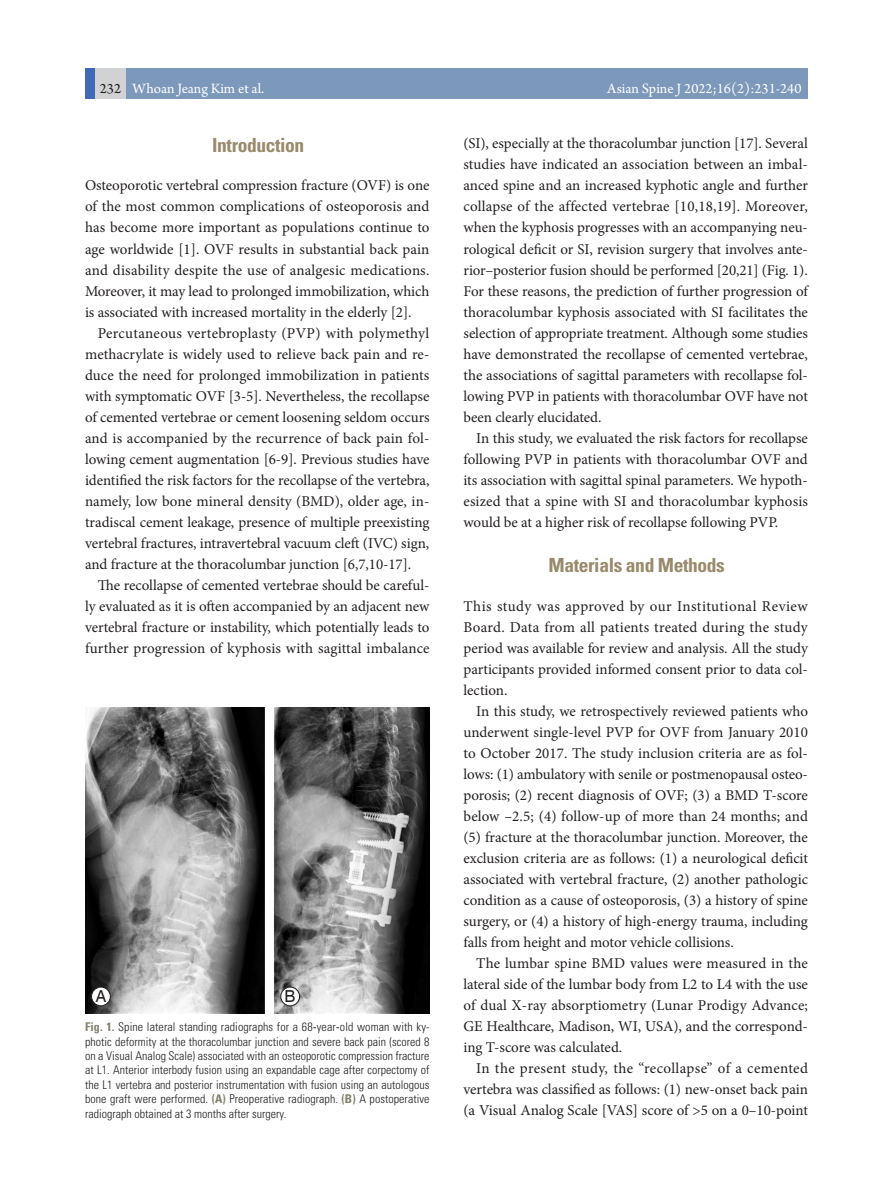
<style>
.page{position:relative;width:893px;height:1191px;background:#fff}
.page>*{position:absolute;margin:0;border:0;box-sizing:border-box;transform-origin:0 0}
.본문_대제목{font:700 condensed 19.5px "Univers LT Std";letter-spacing:-.02em;color:#998a6b}
.t1{font:16.5px "Helvetica";color:#231f20}
.본문_내용{font:15px/21px "Minion Pro";letter-spacing:-.005em;color:#231f20;text-align:justify}
.본문_내용_첫문단{font:15px/21px "Minion Pro";letter-spacing:-.005em;color:#231f20;text-align:justify}
.t2{font:15px "Arno Pro";color:#fff}
.t3{font:15px "Arno Pro";color:#231f20}
.표_그림설명{font:300 condensed 12px/14.4px "Univers LT Std";color:#231f20;text-align:justify}
.s1{font-weight:700;color:#82806e}
.s2{font-weight:400}
</style>
<div class="page">
<div style="left:85px;top:68px;width:58px;height:31px;background:#d1d2d4"></div>
<div style="left:126px;top:68px;width:682px;height:31px;background:#7c98bb"></div>
<div style="left:85px;top:68px;width:10px;height:31px;background:#406ab4"></div>
<img style="left:85px;top:707px;width:345px;height:306px">
<div style="left:92px;top:987px;width:18px;height:18px;background:#fff;border-radius:50%"></div>
<div style="left:91px;top:987px;width:20px;height:19px;border:1px solid #231f20;border-radius:50%"></div>
<div style="left:281px;top:987px;width:19px;height:18px;background:#fff;border-radius:50%"></div>
<div style="left:281px;top:987px;width:19px;height:19px;border:1px solid #231f20;border-radius:50%"></div>
<p class="t3" style="left:100px;top:80px;width:23px">232</p>
<p class="t2" style="left:133px;top:80px;width:133px">Whoan Jeang Kim et al.</p>
<p class="t2" style="left:607px;top:80px;width:196px">Asian Spine J 2022;16(2):231-240</p>
<p class="본문_대제목" style="left:212px;top:133px;width:94px">Introduction</p>
<p class="본문_내용_첫문단" style="left:85px;top:175px;width:346px">Osteoporotic vertebral compression fracture (OVF) is one of the most common complications of osteoporosis and has become more important as populations continue to age worldwide [1]. OVF results in substantial back pain and disability despite the use of analgesic medications.<br>Moreover, it may lead to prolonged immobilization, which is associated with increased mortality in the elderly [2].</p>
<p class="본문_내용" style="left:85px;top:322px;width:346px;text-indent:13px">Percutaneous vertebroplasty (PVP) with polymethyl methacrylate is widely used to relieve back pain and re&shy;duce the need for prolonged immobilization in patients with symptomatic OVF [3-5]. Nevertheless, the recollapse of cemented vertebrae or cement loosening seldom occurs and is accompanied by the recurrence of back pain fol&shy;lowing cement augmentation [6-9]. Previous studies have identified the risk factors for the recollapse of the vertebra, namely, low bone mineral density (BMD), older age, in&shy;tradiscal cement leakage, presence of multiple preexisting vertebral fractures, intravertebral vacuum cleft (IVC) sign, and fracture at the thoracolumbar junction [6,7,10-17].</p>
<p class="본문_내용" style="left:85px;top:574px;width:346px;text-indent:13px">The recollapse of cemented vertebrae should be careful&shy;ly evaluated as it is often accompanied by an adjacent new vertebral fracture or instability, which potentially leads to further progression of kyphosis with sagittal imbalance</p>
<p class="t1" style="left:95px;top:987px;width:13px">A</p>
<p class="t1" style="left:285px;top:987px;width:13px">B</p>
<p class="표_그림설명" style="left:85px;top:1019px;width:346px"><span class="s1">Fig. 1.</span> Spine lateral standing radiographs for a 68<span class="s2">-</span>year<span class="s2">-</span>old woman with ky&shy;photic deformity at the thoracolumbar junction and severe back pain (scored 8 on a Visual Analog Scale) associated with an osteoporotic compression fracture at L1. Anterior interbody fusion using an expandable cage after corpectomy of the L1 vertebra and posterior instrumentation with fusion using an autologous bone graft were performed. <span class="s1">(A)</span> Preoperative radiograph. <span class="s1">(B)</span> A postoperative radiograph obtained at 3 months after surgery.</p>
<p class="본문_내용" style="left:463px;top:133px;width:346px">(SI), especially at the thoracolumbar junction [17]. Several studies have indicated an association between an imbal&shy;anced spine and an increased kyphotic angle and further collapse of the affected vertebrae [10,18,19]. Moreover, when the kyphosis progresses with an accompanying neu&shy;rological deficit or SI, revision surgery that involves ante&shy;rior–posterior fusion should be performed [20,21] (Fig. 1).<br>For these reasons, the prediction of further progression of thoracolumbar kyphosis associated with SI facilitates the selection of appropriate treatment. Although some studies have demonstrated the recollapse of cemented vertebrae, the associations of sagittal parameters with recollapse fol&shy;lowing PVP in patients with thoracolumbar OVF have not been clearly elucidated.</p>
<p class="본문_내용" style="left:463px;top:427px;width:346px;text-indent:13px">In this study, we evaluated the risk factors for recollapse following PVP in patients with thoracolumbar OVF and its association with sagittal spinal parameters. We hypoth&shy;esized that a spine with SI and thoracolumbar kyphosis would be at a higher risk of recollapse following PVP.</p>
<p class="본문_대제목" style="left:549px;top:553px;width:178px">Materials and Methods</p>
<p class="본문_내용_첫문단" style="left:463px;top:595px;width:346px">This study was approved by our Institutional Review Board. Data from all patients treated during the study period was available for review and analysis. All the study participants provided informed consent prior to data col&shy;lection.</p>
<p class="본문_내용" style="left:463px;top:700px;width:346px;text-indent:13px">In this study, we retrospectively reviewed patients who underwent single-level PVP for OVF from January 2010 to October 2017. The study inclusion criteria are as fol&shy;lows: (1) ambulatory with senile or postmenopausal osteo&shy;porosis; (2) recent diagnosis of OVF; (3) a BMD T-score below –2.5; (4) follow-up of more than 24 months; and (5) fracture at the thoracolumbar junction. Moreover, the exclusion criteria are as follows: (1) a neurological deficit associated with vertebral fracture, (2) another pathologic condition as a cause of osteoporosis, (3) a history of spine surgery, or (4) a history of high-energy trauma, including falls from height and motor vehicle collisions.</p>
<p class="본문_내용" style="left:463px;top:952px;width:346px;text-indent:13px">The lumbar spine BMD values were measured in the lateral side of the lumbar body from L2 to L4 with the use of dual X-ray absorptiometry (Lunar Prodigy Advance; GE Healthcare, Madison, WI, USA), and the correspond&shy;ing T-score was calculated.</p>
<p class="본문_내용" style="left:463px;top:1057px;width:346px;text-indent:13px">In the present study, the “recollapse” of a cemented vertebra was classified as follows: (1) new-onset back pain (a Visual Analog Scale [VAS] score of &gt;5 on a 0–10-point</p>
</div>
